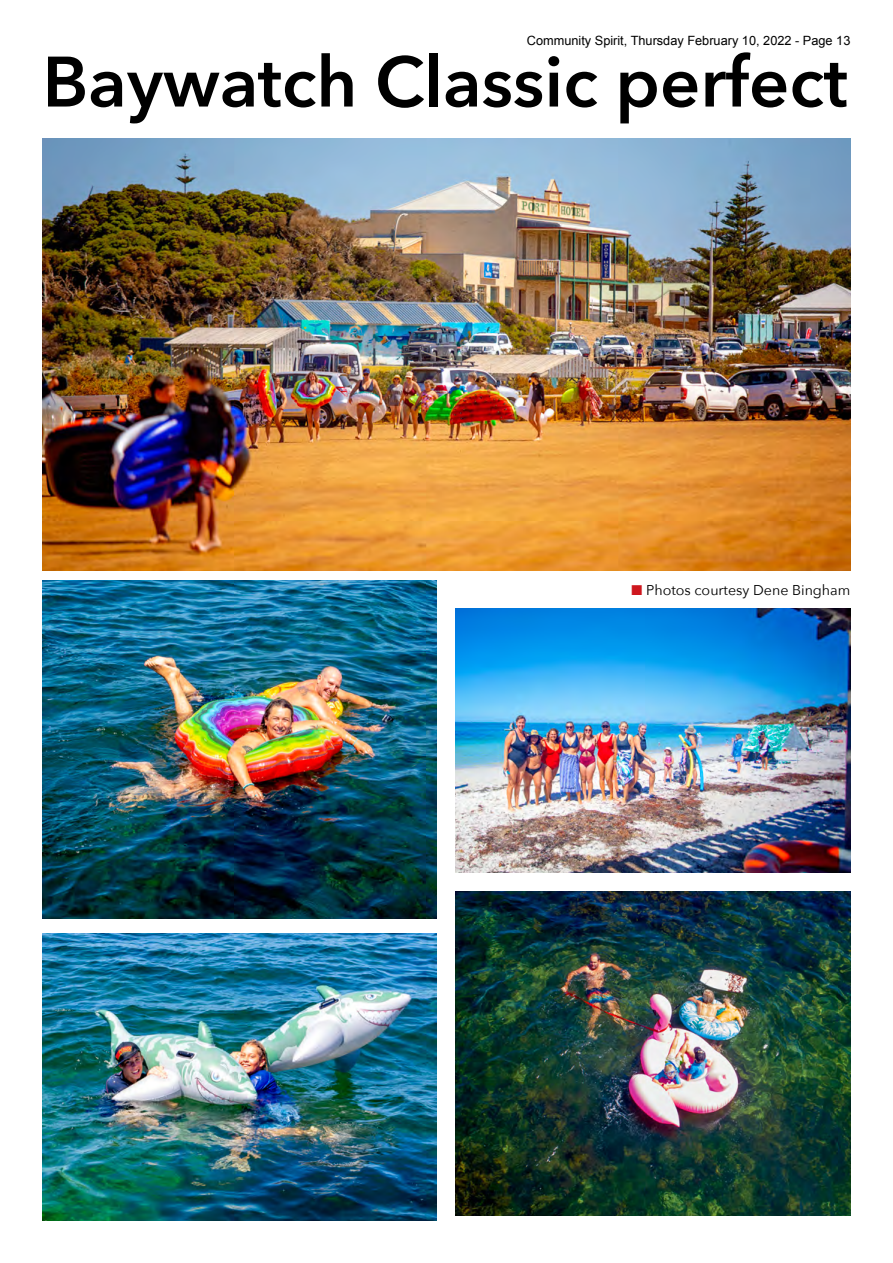
<style>
.page{position:relative;width:893px;height:1263px;background:#fff}
.page>*{position:absolute;margin:0;border:0;box-sizing:border-box;transform-origin:0 0}
.t1{font:600 70.5px "Avenir Next";color:#000}
.t2{font:14.25px "Avenir Next";color:#000}
.t3{font:12.75px "Arial";color:#000}
.s1{color:#ce171e}
</style>
<div class="page">
<img style="left:43px;top:138px;width:807px;height:432px">
<img style="left:43px;top:580px;width:393px;height:338px">
<img style="left:455px;top:608px;width:395px;height:264px">
<img style="left:455px;top:891px;width:395px;height:324px">
<img style="left:43px;top:933px;width:393px;height:287px">
<p class="t3" style="left:527px;top:32px;width:325px">Community Spirit, Thursday February 10, 2022 - Page 13</p>
<h1 class="t1" style="left:43px;top:22px;width:807px">Baywatch Classic perfect</h1>
<p class="t2" style="left:631px;top:578px;width:221px"><span class="s1">■</span> Photos courtesy Dene Bingham</p>
</div>
